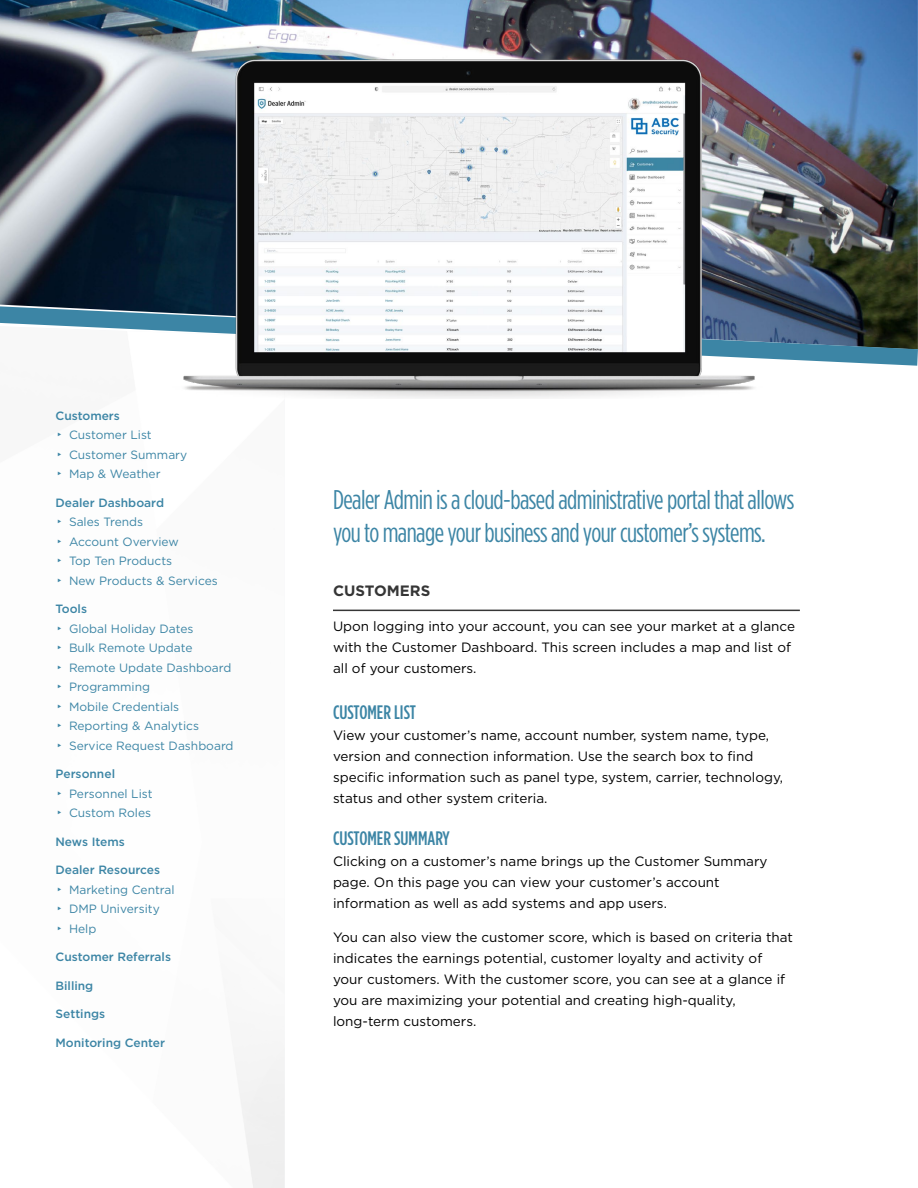
<style>
.page{position:relative;width:918px;height:1188px;background:#fff}
.page>*{position:absolute;margin:0;border:0;box-sizing:border-box;transform-origin:0 0}
.t1{font:27px/33px "Gotham Condensed";letter-spacing:-.02em;color:#3c85a5}
.t2{font:500 19.5px "Gotham Condensed";color:#3c85a5}
.t3{font:700 15px "Gotham";color:#363636}
.t4{font:13.5px/21px "Gotham";color:#000}
.t5{font:12px/19.5px "Gotham";color:#3c85a5}
.t6{font:500 12px "Gotham";color:#3c85a5}
.s1{font-weight:500}
.s2{font-family:"Arial Unicode MS"}
</style>
<div class="page">
<img style="left:0;top:0;width:918px;height:297px">
<svg style="left:0;top:297px;width:918px;height:78px"></svg>
<hr style="left:333px;top:610px;width:467px;height:1px;background:#363636">
<img style="left:172px;top:37px;width:597px;height:362px">
<p class="t5" style="left:56px;top:406px;width:133px"><span class="s1">Customers<br></span><span class="s2">▸</span> Customer List<br><span class="s2">▸</span> Customer Summary <span class="s2">▸</span> Map &amp; Weather</p>
<p class="t5" style="left:56px;top:493px;width:164px"><span class="s1">Dealer Dashboard<br></span><span class="s2">▸</span> Sales Trends<br><span class="s2">▸</span> Account Overview<br><span class="s2">▸</span> Top Ten Products<br><span class="s2">▸</span> New Products &amp; Services</p>
<p class="t5" style="left:56px;top:599px;width:180px"><span class="s1">Tools<br></span><span class="s2">▸</span> Global Holiday Dates<br><span class="s2">▸</span> Bulk Remote Update<br><span class="s2">▸</span> Remote Update Dashboard <span class="s2">▸</span> Programming<br><span class="s2">▸</span> Mobile Credentials<br><span class="s2">▸</span> Reporting &amp; Analytics<br><span class="s2">▸</span> Service Request Dashboard</p>
<p class="t5" style="left:56px;top:764px;width:99px"><span class="s1">Personnel<br></span><span class="s2">▸</span> Personnel List <span class="s2">▸</span> Custom Roles</p>
<p class="t6" style="left:56px;top:834px;width:71px">News Items</p>
<p class="t5" style="left:56px;top:860px;width:121px"><span class="s1">Dealer Resources<br></span><span class="s2">▸</span> Marketing Central <span class="s2">▸</span> DMP University<br><span class="s2">▸</span> Help</p>
<p class="t6" style="left:56px;top:949px;width:117px">Customer Referrals</p>
<p class="t6" style="left:56px;top:978px;width:39px">Billing</p>
<p class="t6" style="left:56px;top:1006px;width:51px">Settings</p>
<p class="t6" style="left:56px;top:1035px;width:111px">Monitoring Center</p>
<h1 class="t1" style="left:333px;top:483px;width:463px">Dealer Admin is a cloud-based administrative portal that allows you to manage your business and your customer’s systems.</h1>
<p class="t3" style="left:333px;top:581px;width:99px">CUSTOMERS</p>
<p class="t4" style="left:333px;top:615px;width:464px">Upon logging into your account, you can see your market at a glance with the Customer Dashboard. This screen includes a map and list of all of your customers.</p>
<h2 class="t2" style="left:333px;top:700px;width:84px">CUSTOMER LIST</h2>
<p class="t4" style="left:333px;top:724px;width:452px">View your customer’s name, account number, system name, type, version and connection information. Use the search box to find specific information such as panel type, system, carrier, technology, status and other system criteria.</p>
<h2 class="t2" style="left:333px;top:826px;width:118px">CUSTOMER SUMMARY</h2>
<p class="t4" style="left:333px;top:850px;width:436px">Clicking on a customer’s name brings up the Customer Summary page. On this page you can view your customer’s account information as well as add systems and app users.</p>
<p class="t4" style="left:333px;top:926px;width:462px">You can also view the customer score, which is based on criteria that indicates the earnings potential, customer loyalty and activity of your customers. With the customer score, you can see at a glance if you are maximizing your potential and creating high-quality, long-term customers.</p>
</div>
